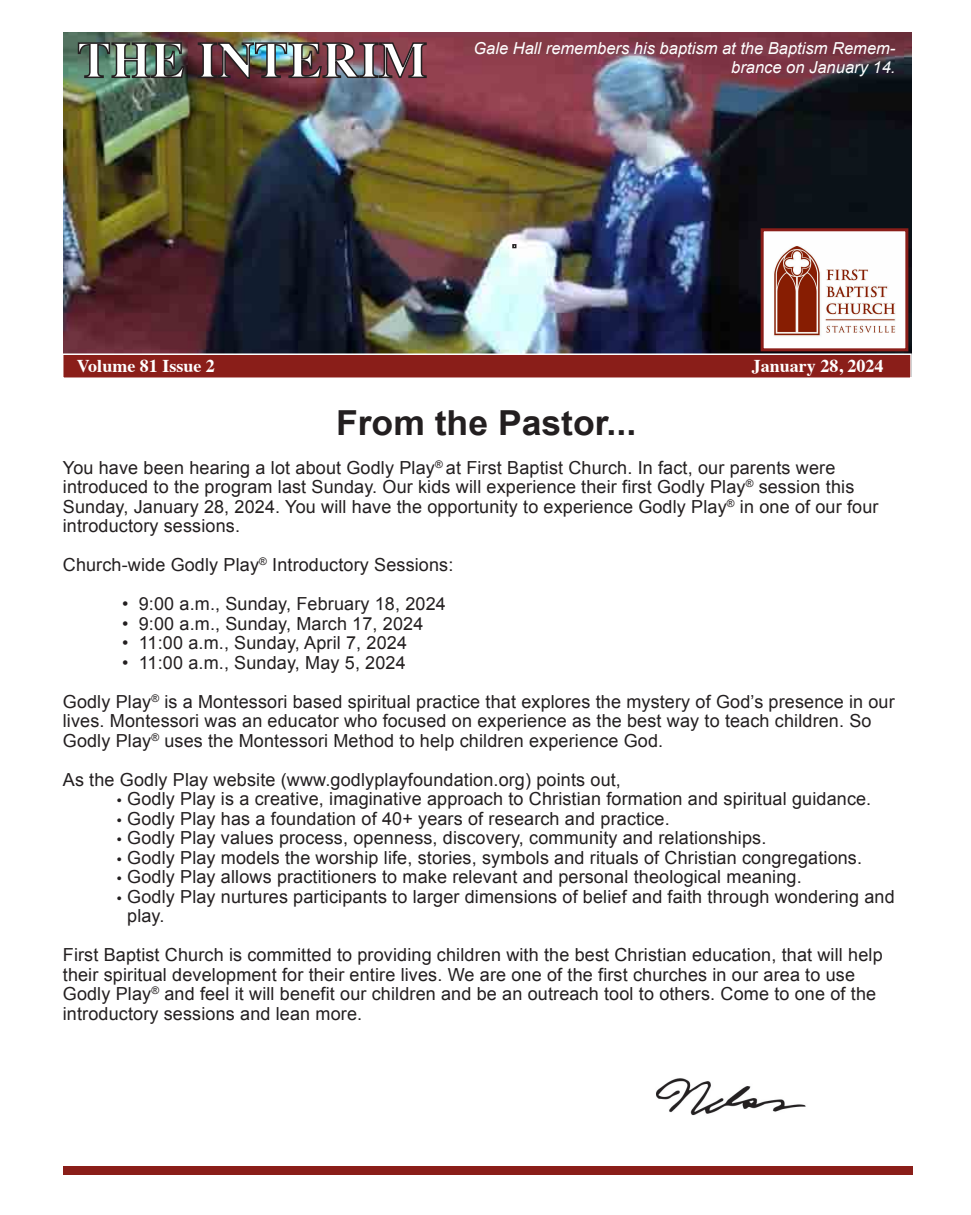
<style>
.page{position:relative;width:971px;height:1215px;background:#fff}
.page>*{position:absolute;margin:0;border:0;box-sizing:border-box;transform-origin:0 0}
.t1{font:700 50.55px "Times";color:#fff}
.t2{font:700 34.5px "Arial";color:#231f20}
.t3{font:18px/19.5px "Arial";letter-spacing:.01em;color:#231f20}
.t4{font:700 18px "Times";color:#fff}
.t5{font:italic 16.5px/19.5px "Arial";color:#fff;text-align:right}
.s1{font-family:"Myriad Pro"}
</style>
<div class="page">
<img style="left:64px;top:33px;width:846px;height:320px">
<img style="left:656px;top:1078px;width:150px;height:38px">
<div style="left:63px;top:1166px;width:849px;height:9px;background:#8a1e19"></div>
<svg style="left:77px;top:42px;width:108px;height:37px;background:#4f6c5c"></svg>
<img style="left:197px;top:42px;width:230px;height:38px">
<div style="left:62px;top:353px;width:849px;height:26px;background:#8a1e19;border:2px solid #fff"></div>
<img style="left:764px;top:232px;width:140px;height:115px">
<div style="left:760px;top:228px;width:148px;height:123px;border:3px solid #8a1e19"></div>
<svg style="left:512px;top:244px;width:4px;height:4px"></svg>
<h1 class="t1" style="left:77px;top:12px;width:351px">THE INTERIM</h1>
<p class="t5" style="left:473px;top:38px;width:423px">Gale Hall remembers his baptism at the Baptism Remem&shy;brance on January 14.</p>
<p class="t4" style="left:77px;top:349px;width:139px">Volume 81 Issue 2</p>
<p class="t4" style="left:751px;top:349px;width:133px">January 28, 2024</p>
<h2 class="t2" style="left:336px;top:400px;width:301px">From the Pastor...</h2>
<p class="t3" style="left:63px;top:458px;width:817px">You have been hearing a lot about Godly Play<sup>®</sup> at First Baptist Church. In fact, our parents were introduced to the program last Sunday. Our kids will experience their first Godly Play<sup>®</sup> session this Sunday, January 28, 2024. You will have the opportunity to experience Godly Play<sup>®</sup> in one of our four introductory sessions.</p>
<p class="t3" style="left:63px;top:555px;width:392px">Church-wide Godly Play<sup>®</sup> Introductory Sessions:</p>
<p class="t3" style="left:122px;top:594px;width:325px">• 9:00 a.m., Sunday, February 18, 2024</p>
<p class="t3" style="left:122px;top:614px;width:303px">• 9:00 a.m., Sunday, March 17, 2024</p>
<p class="t3" style="left:122px;top:633px;width:286px">• 11:00 a.m., Sunday, April 7, 2024</p>
<p class="t3" style="left:63px;top:643px;width:833px;line-height:39px;text-indent:59px">• 11:00 a.m., Sunday, May 5, 2024<br>Godly Play<sup>®</sup> is a Montessori based spiritual practice that explores the mystery of God’s presence in our</p>
<p class="t3" style="left:63px;top:711px;width:810px">lives. Montessori was an educator who focused on experience as the best way to teach children. So<br>Godly Play<sup>®</sup> uses the Montessori Method to help children experience God.</p>
<p class="t3" style="left:63px;top:770px;width:559px">As the Godly Play website (www.godlyplayfoundation.org) points out,</p>
<p class="t3" style="left:117px;top:789px;width:755px"><span class="s1">•</span> Godly Play is a creative, imaginative approach to Christian formation and spiritual guidance.</p>
<p class="t3" style="left:117px;top:809px;width:554px"><span class="s1">•</span> Godly Play has a foundation of 40+ years of research and practice.</p>
<p class="t3" style="left:117px;top:828px;width:651px"><span class="s1">•</span> Godly Play values process, openness, discovery, community and relationships.</p>
<p class="t3" style="left:117px;top:848px;width:746px"><span class="s1">•</span> Godly Play models the worship life, stories, symbols and rituals of Christian congregations.</p>
<p class="t3" style="left:117px;top:867px;width:686px"><span class="s1">•</span> Godly Play allows practitioners to make relevant and personal theological meaning.</p>
<p class="t3" style="left:127px;top:887px;width:768px;text-indent:-10px"><span class="s1">•</span> Godly Play nurtures participants to larger dimensions of belief and faith through wondering and play.</p>
<p class="t3" style="left:63px;top:945px;width:821px">First Baptist Church is committed to providing children with the best Christian education, that will help their spiritual development for their entire lives. We are one of the first churches in our area to use Godly Play<sup>®</sup> and feel it will benefit our children and be an outreach tool to others. Come to one of the introductory sessions and lean more.</p>
</div>
